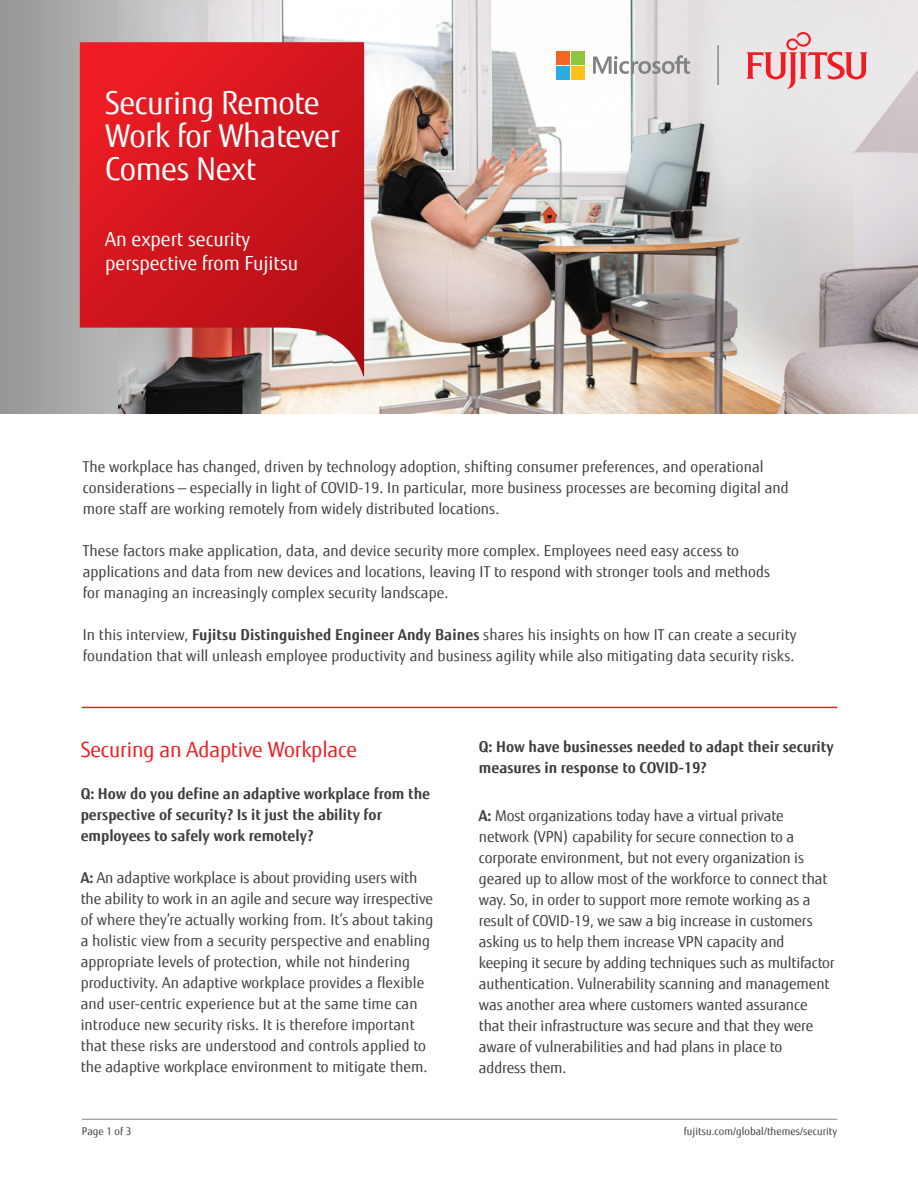
<style>
.page{position:relative;width:918px;height:1188px;background:#fff}
.page>*{position:absolute;margin:0;border:0;box-sizing:border-box;transform-origin:0 0}
.t1{font:31.5px/33px "Fujitsu Sans";letter-spacing:-.01em;color:#fff}
.t2{font:21px "Fujitsu Sans";letter-spacing:-.005em;color:#ee1d23}
.t3{font:19.5px/24px "Fujitsu Sans";color:#fff}
.t4{font:15px/21px "Fujitsu Sans";letter-spacing:.005em;color:#3e3e3f}
.t5{font:700 15px/21px "Fujitsu Sans";color:#3e3e3f}
.t6{font:10.5px "Fujitsu Sans";letter-spacing:.005em;color:#3e3e3f}
.s1{font-weight:700}
</style>
<div class="page">
<img style="left:118px;top:0;width:800px;height:413px">
<div style="left:0;top:0;width:118px;height:413px;background:linear-gradient(to right,#939696,#b6b8b6)"></div>
<hr style="left:82px;top:707px;width:755px;height:1px;background:#ee1d23">
<hr style="left:82px;top:1119px;width:755px;height:1px;background:#808285">
<svg style="left:80px;top:42px;width:284px;height:334px;background:#cd282e"></svg>
<svg style="left:746px;top:32px;width:122px;height:57px;background:#e9babd"></svg>
<svg style="left:593px;top:55px;width:97px;height:19px"></svg>
<div style="left:556px;top:51px;width:13px;height:13px;background:#f26522"></div>
<div style="left:571px;top:51px;width:13px;height:13px;background:#8dc63f"></div>
<div style="left:556px;top:66px;width:13px;height:13px;background:#2aabe1"></div>
<div style="left:571px;top:66px;width:13px;height:13px;background:#fdc214"></div>
<hr style="left:718px;top:45px;width:1px;height:40px;background:#57585a">
<h1 class="t1" style="left:105px;top:86px;width:236px">Securing Remote<br>Work for Whatever<br>Comes Next</h1>
<h3 class="t3" style="left:105px;top:227px;width:195px">An expert security perspective from Fujitsu</h3>
<p class="t4" style="left:83px;top:457px;width:708px">The workplace has changed, driven by technology adoption, shifting consumer preferences, and operational considerations — especially in light of COVID-19. In particular, more business processes are becoming digital and more staff are working remotely from widely distributed locations.</p>
<p class="t4" style="left:83px;top:541px;width:689px">These factors make application, data, and device security more complex. Employees need easy access to applications and data from new devices and locations, leaving IT to respond with stronger tools and methods for managing an increasingly complex security landscape.</p>
<p class="t4" style="left:83px;top:625px;width:715px">In this interview, <span class="s1">Fujitsu Distinguished Engineer Andy Baines</span> shares his insights on how IT can create a security foundation that will unleash employee productivity and business agility while also mitigating data security risks.</p>
<h2 class="t2" style="left:81px;top:736px;width:278px">Securing an Adaptive Workplace</h2>
<p class="t5" style="left:81px;top:783px;width:351px">Q: How do you define an adaptive workplace from the perspective of security? Is it just the ability for employees to safely work remotely?</p>
<p class="t4" style="left:81px;top:867px;width:354px"><span class="s1">A:</span> An adaptive workplace is about providing users with the ability to work in an agile and secure way irrespective of where they’re actually working from. It’s about taking a holistic view from a security perspective and enabling appropriate levels of protection, while not hindering productivity. An adaptive workplace provides a flexible and user-centric experience but at the same time can introduce new security risks. It is therefore important that these risks are understood and controls applied to the adaptive workplace environment to mitigate them.</p>
<p class="t5" style="left:479px;top:736px;width:356px">Q: How have businesses needed to adapt their security measures in response to COVID-19?</p>
<p class="t4" style="left:479px;top:805px;width:357px"><span class="s1">A:</span> Most organizations today have a virtual private network (VPN) capability for secure connection to a corporate environment, but not every organization is geared up to allow most of the workforce to connect that way. So, in order to support more remote working as a result of COVID-19, we saw a big increase in customers asking us to help them increase VPN capacity and keeping it secure by adding techniques such as multifactor authentication. Vulnerability scanning and management was another area where customers wanted assurance that their infrastructure was secure and that they were aware of vulnerabilities and had plans in place to<br>address them.</p>
<p class="t6" style="left:82px;top:1125px;width:51px">Page 1 of 3</p>
<p class="t6" style="left:684px;top:1125px;width:155px">fujitsu.com/global/themes/security</p>
</div>
